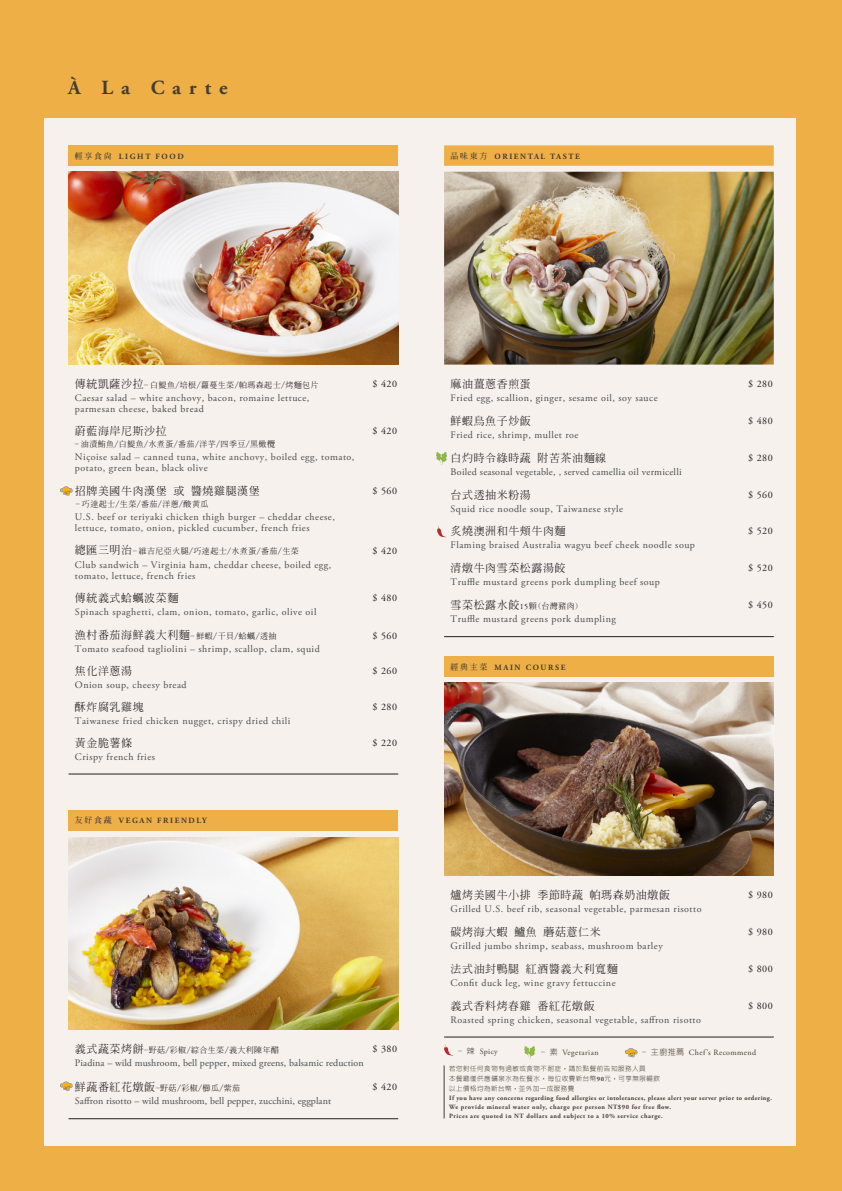
<style>
.page{position:relative;width:842px;height:1191px;background:#eeaf46}
.page>*{position:absolute;margin:0;border:0;box-sizing:border-box;transform-origin:0 0}
.t1{font:700 20px "Adobe Garamond Pro";letter-spacing:.4em;color:#453d32}
.t2{font:500 11px "AR Ming B5";letter-spacing:.05em;color:#231f20}
.t3{font:10px/11px "Adobe Garamond Pro";letter-spacing:.05em;color:#4b4c4d}
.t4{font:10px "Adobe Garamond Pro";letter-spacing:.01em;color:#4b4c4d}
.t5{font:10px "Adobe Garamond Pro";letter-spacing:.05em;color:#231f20}
.t6{font:10px "Adobe Garamond Pro";letter-spacing:.025em;color:#4b4c4d}
.t7{font:500 8px "AR Ming B5";letter-spacing:.05em;color:#231f20}
.t8{font:700 8px "Adobe Garamond Pro";letter-spacing:.2em;color:#453d32}
.t9{font:8px "Adobe Garamond Pro";letter-spacing:.05em;color:#453d32}
.t10{font:700 6.5px/9px "Adobe Garamond Pro";letter-spacing:.06em;color:#453d32}
.t11{font:300 6.5px/10px "AR Hei B5";letter-spacing:.085em;color:#453d32}
.s1{font-family:"AR Ming B5"}
.s2{font-size:11px}
.s3{font-family:"Adobe Garamond Pro";font-weight:400}
.s4{font-family:"AR Hei B5";font-weight:300}
.s5{font-family:"Adobe Garamond Pro";font-weight:700}
</style>
<div class="page">
<div style="left:45px;top:118px;width:751px;height:1027px;background:#f6f1ed"></div>
<hr style="left:69px;top:1118px;width:329px;height:1px;background:#231f20">
<img style="left:69px;top:837px;width:329px;height:193px">
<div style="left:69px;top:810px;width:329px;height:20px;background:#eeaf46"></div>
<div style="left:69px;top:145px;width:329px;height:21px;background:#eeaf46"></div>
<img style="left:69px;top:172px;width:329px;height:192px">
<hr style="left:69px;top:773px;width:329px;height:1px;background:#231f20">
<div style="left:444px;top:145px;width:330px;height:21px;background:#eeaf46"></div>
<img style="left:444px;top:172px;width:330px;height:192px">
<hr style="left:444px;top:636px;width:330px;height:1px;background:#231f20">
<div style="left:444px;top:656px;width:330px;height:21px;background:#eeaf46"></div>
<hr style="left:444px;top:1036px;width:330px;height:1px;background:#231f20">
<img style="left:444px;top:683px;width:330px;height:192px">
<svg style="left:60px;top:486px;width:13px;height:9px"></svg>
<svg style="left:60px;top:1081px;width:13px;height:9px"></svg>
<svg style="left:437px;top:526px;width:9px;height:11px"></svg>
<svg style="left:436px;top:452px;width:11px;height:13px"></svg>
<svg style="left:444px;top:1044px;width:8px;height:11px"></svg>
<svg style="left:524px;top:1046px;width:11px;height:13px"></svg>
<svg style="left:625px;top:1048px;width:12px;height:9px"></svg>
<hr style="left:444px;top:1065px;width:1px;height:53px;background:#453d32">
<h1 class="t1" style="left:68px;top:76px;width:161px">À La Carte</h1>
<p class="t8" style="left:75px;top:152px;width:110px"><span class="s1">輕享食尚</span> LIGHT FOOD</p>
<p class="t8" style="left:451px;top:152px;width:131px"><span class="s1">品味東方</span> ORIENTAL TASTE</p>
<p class="t7" style="left:75px;top:381px;width:245px"><span class="s2">傳統凱薩沙拉</span>- 白鯷魚/培根/蘿蔓生菜/帕瑪森起士/烤麵包片</p>
<p class="t5" style="left:373px;top:377px;width:26px">$ 420</p>
<p class="t3" style="left:75px;top:392px;width:236px">Caesar salad – white anchovy, bacon, romaine lettuce, parmesan cheese, baked bread</p>
<p class="t2" style="left:75px;top:426px;width:93px">蔚藍海岸尼斯沙拉</p>
<p class="t5" style="left:373px;top:425px;width:26px">$ 420</p>
<p class="t7" style="left:75px;top:440px;width:201px">- 油漬鮪魚/白鯷魚/水煮蛋/番茄/洋芋/四季豆/黑橄欖</p>
<p class="t3" style="left:75px;top:452px;width:281px">Niçoise salad – canned tuna, white anchovy, boiled egg, tomato, potato, green bean, black olive</p>
<p class="t2" style="left:75px;top:485px;width:186px">招牌美國牛肉漢堡 或 醬燒雞腿漢堡</p>
<p class="t5" style="left:373px;top:485px;width:26px">$ 560</p>
<p class="t7" style="left:76px;top:500px;width:134px">- 巧達起士/生菜/番茄/洋蔥/酸黃瓜</p>
<p class="t3" style="left:75px;top:512px;width:261px">U.S. beef or teriyaki chicken thigh burger – cheddar cheese, lettuce, tomato, onion, pickled cucumber, french fries</p>
<p class="t7" style="left:75px;top:547px;width:225px"><span class="s2">總匯三明治</span>- 維吉尼亞火腿/巧達起士/水煮蛋/番茄/生菜</p>
<p class="t5" style="left:373px;top:544px;width:26px">$ 420</p>
<p class="t3" style="left:75px;top:559px;width:258px">Club sandwich – Virginia ham, cheddar cheese, boiled egg, tomato, lettuce, french fries</p>
<p class="t2" style="left:75px;top:592px;width:105px">傳統義式蛤蠣波菜麵</p>
<p class="t5" style="left:373px;top:591px;width:26px">$ 480</p>
<p class="t3" style="left:75px;top:607px;width:243px">Spinach spaghetti, clam, onion, tomato, garlic, olive oil</p>
<p class="t7" style="left:75px;top:632px;width:203px"><span class="s2">漁村番茄海鮮義大利麵</span>- 鮮蝦/干貝/蛤蠣/透抽</p>
<p class="t5" style="left:373px;top:629px;width:26px">$ 560</p>
<p class="t3" style="left:75px;top:644px;width:246px">Tomato seafood tagliolini – shrimp, scallop, clam, squid</p>
<p class="t2" style="left:75px;top:665px;width:59px">焦化洋蔥湯</p>
<p class="t5" style="left:373px;top:664px;width:26px">$ 260</p>
<p class="t3" style="left:75px;top:679px;width:113px">Onion soup, cheesy bread</p>
<p class="t2" style="left:75px;top:701px;width:70px">酥炸腐乳雞塊</p>
<p class="t5" style="left:373px;top:700px;width:26px">$ 280</p>
<p class="t3" style="left:75px;top:715px;width:217px">Taiwanese fried chicken nugget, crispy dried chili</p>
<p class="t2" style="left:75px;top:737px;width:59px">黃金脆薯條</p>
<p class="t5" style="left:373px;top:736px;width:26px">$ 220</p>
<p class="t3" style="left:75px;top:751px;width:82px">Crispy french fries</p>
<p class="t8" style="left:75px;top:816px;width:133px"><span class="s1">友好食蔬</span> VEGAN FRIENDLY</p>
<p class="t7" style="left:75px;top:1046px;width:206px"><span class="s2">義式蔬菜烤餅</span>-野菇/彩椒/綜合生菜/義大利陳年醋</p>
<p class="t5" style="left:373px;top:1042px;width:26px">$ 380</p>
<p class="t4" style="left:75px;top:1056px;width:290px">Piadina – wild mushroom, bell pepper, mixed greens, balsamic reduction</p>
<p class="t7" style="left:75px;top:1084px;width:167px"><span class="s2">鮮蔬番紅花燉飯</span>-野菇/彩椒/櫛瓜/紫茄</p>
<p class="t5" style="left:373px;top:1080px;width:26px">$ 420</p>
<p class="t4" style="left:75px;top:1095px;width:258px">Saffron risotto – wild mushroom, bell pepper, zucchini, eggplant</p>
<p class="t2" style="left:451px;top:378px;width:82px">麻油薑蔥香煎蛋</p>
<p class="t5" style="left:748px;top:378px;width:26px">$ 280</p>
<p class="t3" style="left:451px;top:393px;width:209px">Fried egg, scallion, ginger, sesame oil, soy sauce</p>
<p class="t2" style="left:451px;top:415px;width:82px">鮮蝦烏魚子炒飯</p>
<p class="t5" style="left:748px;top:415px;width:26px">$ 480</p>
<p class="t3" style="left:451px;top:429px;width:129px">Fried rice, shrimp, mullet roe</p>
<p class="t2" style="left:451px;top:452px;width:157px">白灼時令綠時蔬 附苦茶油麵線</p>
<p class="t5" style="left:748px;top:451px;width:26px">$ 280</p>
<p class="t6" style="left:451px;top:465px;width:233px">Boiled seasonal vegetable, , served camellia oil vermicelli</p>
<p class="t2" style="left:451px;top:489px;width:82px">台式透抽米粉湯</p>
<p class="t5" style="left:748px;top:488px;width:26px">$ 560</p>
<p class="t3" style="left:451px;top:503px;width:174px">Squid rice noodle soup, Taiwanese style</p>
<p class="t2" style="left:451px;top:526px;width:116px">炙燒澳洲和牛頰牛肉麵</p>
<p class="t5" style="left:748px;top:525px;width:26px">$ 520</p>
<p class="t3" style="left:451px;top:540px;width:246px">Flaming braised Australia wagyu beef cheek noodle soup</p>
<p class="t2" style="left:451px;top:562px;width:116px">清燉牛肉雪菜松露湯餃</p>
<p class="t5" style="left:748px;top:562px;width:26px">$ 520</p>
<p class="t3" style="left:451px;top:577px;width:211px">Truffle mustard greens pork dumpling beef soup</p>
<p class="t7" style="left:451px;top:602px;width:130px"><span class="s2">雪菜松露水餃</span><span class="s3">15</span>顆(台灣豬肉)</p>
<p class="t5" style="left:748px;top:599px;width:26px">$ 450</p>
<p class="t3" style="left:451px;top:614px;width:167px">Truffle mustard greens pork dumpling</p>
<p class="t8" style="left:451px;top:663px;width:116px"><span class="s1">經典主菜</span> MAIN COURSE</p>
<p class="t2" style="left:451px;top:889px;width:221px">爐烤美國牛小排 季節時蔬 帕瑪森奶油燉飯</p>
<p class="t5" style="left:748px;top:888px;width:26px">$ 980</p>
<p class="t3" style="left:451px;top:903px;width:252px">Grilled U.S. beef rib, seasonal vegetable, parmesan risotto</p>
<p class="t2" style="left:451px;top:926px;width:152px">碳烤海大蝦 鱸魚 蘑菇薏仁米</p>
<p class="t5" style="left:748px;top:925px;width:26px">$ 980</p>
<p class="t3" style="left:451px;top:940px;width:214px">Grilled jumbo shrimp, seabass, mushroom barley</p>
<p class="t2" style="left:451px;top:963px;width:169px">法式油封鴨腿 紅酒醬義大利寬麵</p>
<p class="t5" style="left:748px;top:962px;width:26px">$ 800</p>
<p class="t3" style="left:451px;top:977px;width:167px">Confit duck leg, wine gravy fettuccine</p>
<p class="t2" style="left:451px;top:1000px;width:146px">義式香料烤春雞 番紅花燉飯</p>
<p class="t5" style="left:748px;top:1000px;width:26px">$ 800</p>
<p class="t3" style="left:451px;top:1014px;width:252px">Roasted spring chicken, seasonal vegetable, saffron risotto</p>
<p class="t9" style="left:458px;top:1047px;width:41px"><span class="s4">- 辣</span> Spicy</p>
<p class="t9" style="left:541px;top:1047px;width:59px"><span class="s4">- 素</span> Vegetarian</p>
<p class="t9" style="left:642px;top:1047px;width:116px"><span class="s4">- 主廚推薦</span> Chef ’s Recommend</p>
<p class="t10" style="left:449px;top:1093px;width:324px">If you have any concerns regarding food allergies or intolerances, please alert your server prior to ordering.<br>We provide mineral water only, charge per person NT$90 for free flow.<br>Prices are quoted in NT dollars and subject to a 10% service charge.</p>
<p class="t11" style="left:449px;top:1063px;width:212px">若您對任何食物有過敏或食物不耐症，請於點餐前告知服務人員<br>本餐廳僅供應礦泉水為佐餐水，每位收費新台幣<span class="s5">90</span>元，可享無限暢飲以上價格均為新台幣，並外加一成服務費</p>
</div>
